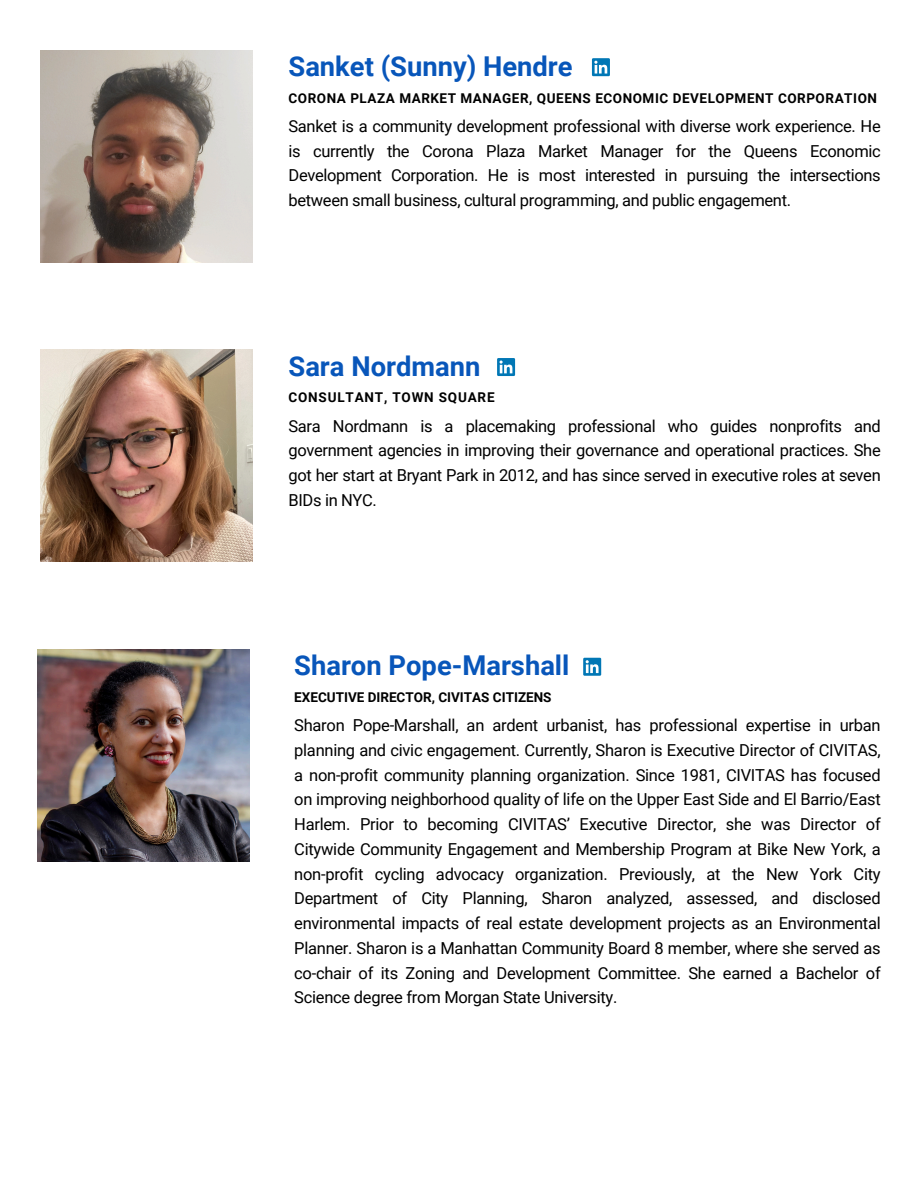
<style>
.page{position:relative;width:918px;height:1188px;background:#fff}
.page>*{position:absolute;margin:0;border:0;box-sizing:border-box;transform-origin:0 0}
.t1{font:700 27.3px "Roboto";color:#0856ba}
.t2{font:16.5px/24.8px "Roboto";letter-spacing:-.02em;color:#000;text-align:justify}
.t3{font:700 13.5px "Roboto";letter-spacing:.04em;color:#000}
.t4{font:700 13.5px "Roboto";color:#000}
.t5{font:700 13.5px "Roboto";letter-spacing:.06em;color:#000}
</style>
<div class="page">
<img style="left:38px;top:649px;width:211px;height:212px">
<img style="left:40px;top:350px;width:212px;height:212px">
<svg style="left:497px;top:358px;width:18px;height:18px"></svg>
<svg style="left:500px;top:361px;width:12px;height:12px"></svg>
<svg style="left:583px;top:658px;width:18px;height:18px"></svg>
<svg style="left:586px;top:660px;width:13px;height:13px"></svg>
<img style="left:40px;top:50px;width:212px;height:212px">
<div style="left:592px;top:58px;width:18px;height:18px;background:#0177b5"></div>
<svg style="left:594px;top:61px;width:13px;height:13px"></svg>
<p class="t1" style="left:289px;top:51px;width:286px">Sanket (Sunny) Hendre</p>
<p class="t2" style="left:289px;top:114px;width:594px">Sanket is a community development professional with diverse work experience. He is currently the Corona Plaza Market Manager for the Queens Economic Development Corporation. He is most interested in pursuing the intersections between small business, cultural programming, and public engagement.</p>
<p class="t3" style="left:289px;top:90px;width:590px">CORONA PLAZA MARKET MANAGER, QUEENS ECONOMIC DEVELOPMENT CORPORATION</p>
<p class="t1" style="left:289px;top:351px;width:193px">Sara Nordmann</p>
<p class="t5" style="left:289px;top:390px;width:208px">CONSULTANT, TOWN SQUARE</p>
<p class="t2" style="left:289px;top:414px;width:594px">Sara Nordmann is a placemaking professional who guides nonprofits and government agencies in improving their governance and operational practices. She got her start at Bryant Park in 2012, and has since served in executive roles at seven BIDs in NYC.</p>
<p class="t1" style="left:294px;top:650px;width:277px">Sharon Pope-Marshall</p>
<p class="t2" style="left:294px;top:713px;width:588px">Sharon Pope-Marshall, an ardent urbanist, has professional expertise in urban planning and civic engagement. Currently, Sharon is Executive Director of CIVITAS, a non-profit community planning organization. Since 1981, CIVITAS has focused on improving neighborhood quality of life on the Upper East Side and El Barrio/East Harlem. Prior to becoming CIVITAS’ Executive Director, she was Director of Citywide Community Engagement and Membership Program at Bike New York, a non-profit cycling advocacy organization. Previously, at the New York City Department of City Planning, Sharon analyzed, assessed, and disclosed environmental impacts of real estate development projects as an Environmental Planner. Sharon is a Manhattan Community Board 8 member, where she served as co-chair of its Zoning and Development Committee. She earned a Bachelor of Science degree from Morgan State University.</p>
<p class="t4" style="left:294px;top:689px;width:259px">EXECUTIVE DIRECTOR, CIVITAS CITIZENS</p>
</div>
